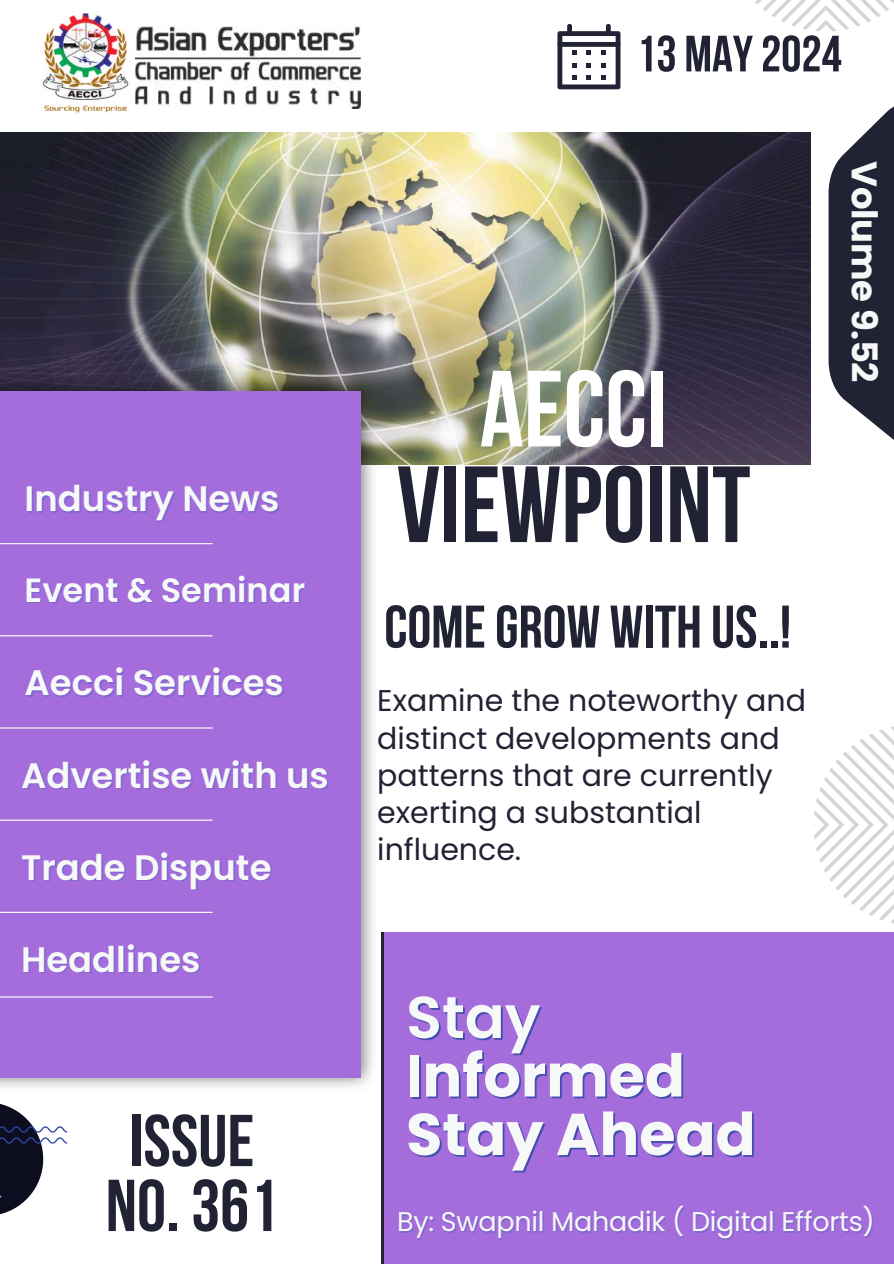
<style>
.page{position:relative;width:894px;height:1264px;background:#fff}
.page>*{position:absolute;margin:0;border:0;box-sizing:border-box;transform-origin:0 0}
.t1{font:700 108px "Bebas Neue";color:#212334}
.t2{font:700 108px "Bebas Neue";color:#fff}
.t3{font:700 73.2px/64.8px "Bebas Neue";color:#212334;text-align:center}
.t4{font:700 60px "Bebas Neue";color:#212334}
.t5{font:700 58.95px/57.6px "Poppins";color:#f7f8f8}
.t6{font:700 51px "Bebas Neue";color:#212334}
.t7{font:600 35.4px "Poppins";color:#f7f8f8}
.t8{font:700 35.4px "Poppins";letter-spacing:-.01em;color:#f7f8f8}
.t9{font:600 33.6px "Poppins";color:#f7f8f8}
.t10{font:30px/37.2px "Poppins";color:#212334}
.t11{font:27px "Poppins";letter-spacing:-.01em;color:#f7f8f8}
.s1{font-weight:600;color:rgb(46 72 165/.82)}
</style>
<div class="page">
<svg style="left:0;top:1113px;width:67px;height:102px"></svg>
<img style="left:0;top:132px;width:810px;height:332px">
<img style="left:0;top:351px;width:384px;height:762px">
<div style="left:0;top:391px;width:360px;height:686px;background:#a46ddb"></div>
<svg style="left:0;top:165px;width:71px;height:195px;background:#252334"></svg>
<svg style="left:557px;top:24px;width:63px;height:65px"></svg>
<svg style="left:828px;top:107px;width:65px;height:332px;fill:#212334"></svg>
<svg style="left:755px;top:0;width:138px;height:31px"></svg>
<svg style="left:813px;top:726px;width:80px;height:197px"></svg>
<img style="left:42px;top:13px;width:87px;height:100px">
<img style="left:135px;top:27px;width:225px;height:81px">
<hr style="left:0;top:543px;width:212px;height:1px;background:#fafafa">
<hr style="left:0;top:635px;width:212px;height:1px;background:#fff">
<hr style="left:0;top:727px;width:212px;height:1px;background:#fff">
<hr style="left:0;top:819px;width:212px;height:1px;background:#fff">
<hr style="left:0;top:911px;width:212px;height:1px;background:#fff">
<hr style="left:0;top:996px;width:212px;height:1px;background:#fff">
<div style="left:384px;top:932px;width:509px;height:331px;background:#a46ddb"></div>
<p class="t7" style="left:25px;top:474px;width:256px">Industry News</p>
<p class="t9" style="left:25px;top:566px;width:282px">Event &amp; Seminar</p>
<p class="t7" style="left:25px;top:658px;width:261px">Aecci Services</p>
<p class="t7" style="left:21px;top:750px;width:309px">Advertise with us</p>
<p class="t7" style="left:21px;top:842px;width:252px">Trade Dispute</p>
<p class="t7" style="left:21px;top:934px;width:181px">Headlines</p>
<h2 class="t3" style="left:106px;top:1115px;width:174px">ISSUE<br>NO.361</h2>
<h3 class="t6" style="left:636px;top:33px;width:207px">13 MAY2024</h3>
<h1 class="t2" style="left:479px;top:365px;width:189px">AECCI</h1>
<h1 class="t1" style="left:396px;top:461px;width:355px">VIEWPOINT</h1>
<h3 class="t4" style="left:384px;top:602px;width:408px">COMEGROW WITH US..!</h3>
<p class="t10" style="left:377px;top:682px;width:430px">Examine the noteworthy and distinct developments and patterns that are currently exerting a substantial influence.</p>
<p class="t8" style="left:888px;top:161px;width:223px;rotate:90deg">Volume 9.52</p>
<h3 class="t5" style="left:406px;top:990px;width:351px"><span class="s1">Stay<br>I</span>nformed<br>Stay Ahead</h3>
<p class="t11" style="left:397px;top:1202px;width:479px">By: Swapnil Mahadik ( Digital Efforts)</p>
</div>
